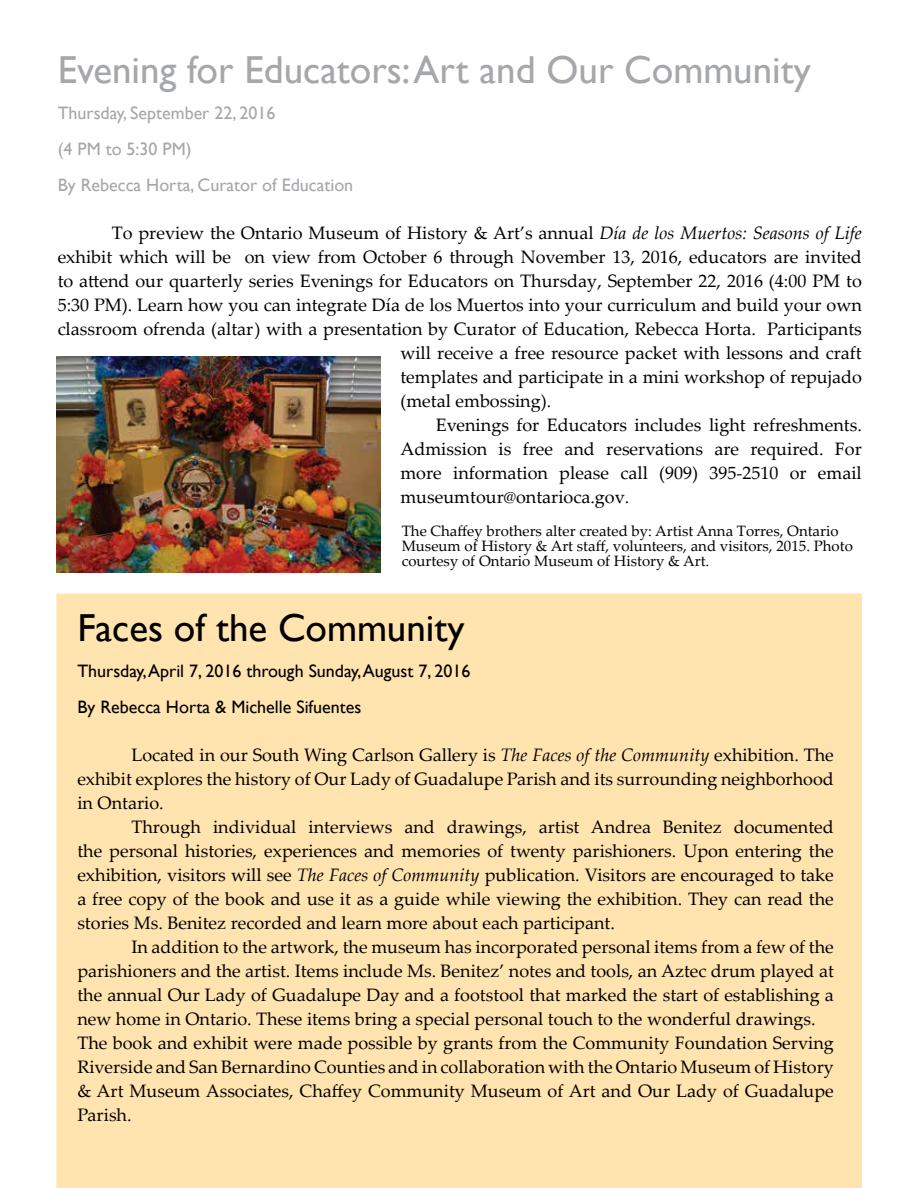
<style>
.page{position:relative;width:918px;height:1188px;background:#fff}
.page>*{position:absolute;margin:0;border:0;box-sizing:border-box;transform-origin:0 0}
.t1{font:39px "Gill Sans";color:#a5a7aa}
.t2{font:39px "Gill Sans";color:#000}
.t3{font:18px/24px "Palatino Linotype";color:#000;text-align:justify}
.t4{font:18px/36px "Gill Sans";color:#000}
.t5{font:18px/36px "Gill Sans";color:#a5a7aa}
.t6{font:15px/15px "Palatino Linotype";color:#000}
.s1{font-style:italic}
</style>
<div class="page">
<div style="left:57px;top:594px;width:804px;height:594px;background:#ffe4af"></div>
<img style="left:56px;top:356px;width:324px;height:216px">
<h1 class="t1" style="left:58px;top:47px;width:755px">Evening for Educators: Art and Our Community</h1>
<p class="t5" style="left:58px;top:95px;width:297px">Thursday, September 22, 2016<br>(4 PM to 5:30 PM)<br>By Rebecca Horta, Curator of Education</p>
<p class="t3" style="left:112px;top:220px;width:752px">To preview the Ontario Museum of History &amp; Art’s annual <span class="s1">Día de los Muertos: Seasons of Life</span></p>
<p class="t3" style="left:58px;top:244px;width:806px">exhibit which will be on view from October 6 through November 13, 2016, educators are invited</p>
<p class="t3" style="left:58px;top:268px;width:806px">to attend our quarterly series Evenings for Educators on Thursday, September 22, 2016 (4:00 PM to</p>
<p class="t3" style="left:58px;top:292px;width:806px">5:30 PM). Learn how you can integrate Día de los Muertos into your curriculum and build your own</p>
<p class="t3" style="left:58px;top:316px;width:806px">classroom ofrenda (altar) with a presentation by Curator of Education, Rebecca Horta. Participants</p>
<p class="t3" style="left:400px;top:340px;width:463px">will receive a free resource packet with lessons and craft</p>
<p class="t3" style="left:400px;top:364px;width:463px">templates and participate in a mini workshop of repujado</p>
<p class="t3" style="left:400px;top:388px;width:152px">(metal embossing).</p>
<p class="t3" style="left:436px;top:412px;width:428px">Evenings for Educators includes light refreshments.</p>
<p class="t3" style="left:400px;top:436px;width:463px">Admission is free and reservations are required. For</p>
<p class="t3" style="left:400px;top:460px;width:463px">more information please call (909) 395-2510 or email</p>
<p class="t3" style="left:400px;top:484px;width:231px">museumtour@ontarioca.gov.</p>
<p class="t6" style="left:402px;top:523px;width:453px">The Chaffey brothers alter created by: Artist Anna Torres, Ontario<br>Museum of History &amp; Art staff, volunteers, and visitors, 2015. Photo courtesy of Ontario Museum of History &amp; Art.</p>
<h1 class="t2" style="left:77px;top:606px;width:389px">Faces of the Community</h1>
<p class="t4" style="left:77px;top:654px;width:395px">Thursday, April 7, 2016 through Sunday, August 7, 2016<br>By Rebecca Horta &amp; Michelle Sifuentes</p>
<p class="t3" style="left:77px;top:743px;width:758px;text-indent:54px">Located in our South Wing Carlson Gallery is <span class="s1">The Faces of the Community</span> exhibition. The exhibit explores the history of Our Lady of Guadalupe Parish and its surrounding neighborhood in Ontario.</p>
<p class="t3" style="left:77px;top:815px;width:758px;text-indent:54px">Through individual interviews and drawings, artist Andrea Benitez documented the personal histories, experiences and memories of twenty parishioners. Upon entering the exhibition, visitors will see <span class="s1">The Faces of Community</span> publication. Visitors are encouraged to take a free copy of the book and use it as a guide while viewing the exhibition. They can read the stories Ms. Benitez recorded and learn more about each participant.</p>
<p class="t3" style="left:77px;top:935px;width:758px;text-align:left;text-indent:54px">In addition to the artwork, the museum has incorporated personal items from a few of the parishioners and the artist. Items include Ms. Benitez’ notes and tools, an Aztec drum played at the annual Our Lady of Guadalupe Day and a footstool that marked the start of establishing a new home in Ontario. These items bring a special personal touch to the wonderful drawings.<br>The book and exhibit were made possible by grants from the Community Foundation Serving Riverside and San Bernardino Counties and in collaboration with the Ontario Museum of History &amp; Art Museum Associates, Chaffey Community Museum of Art and Our Lady of Guadalupe Parish.</p>
</div>
